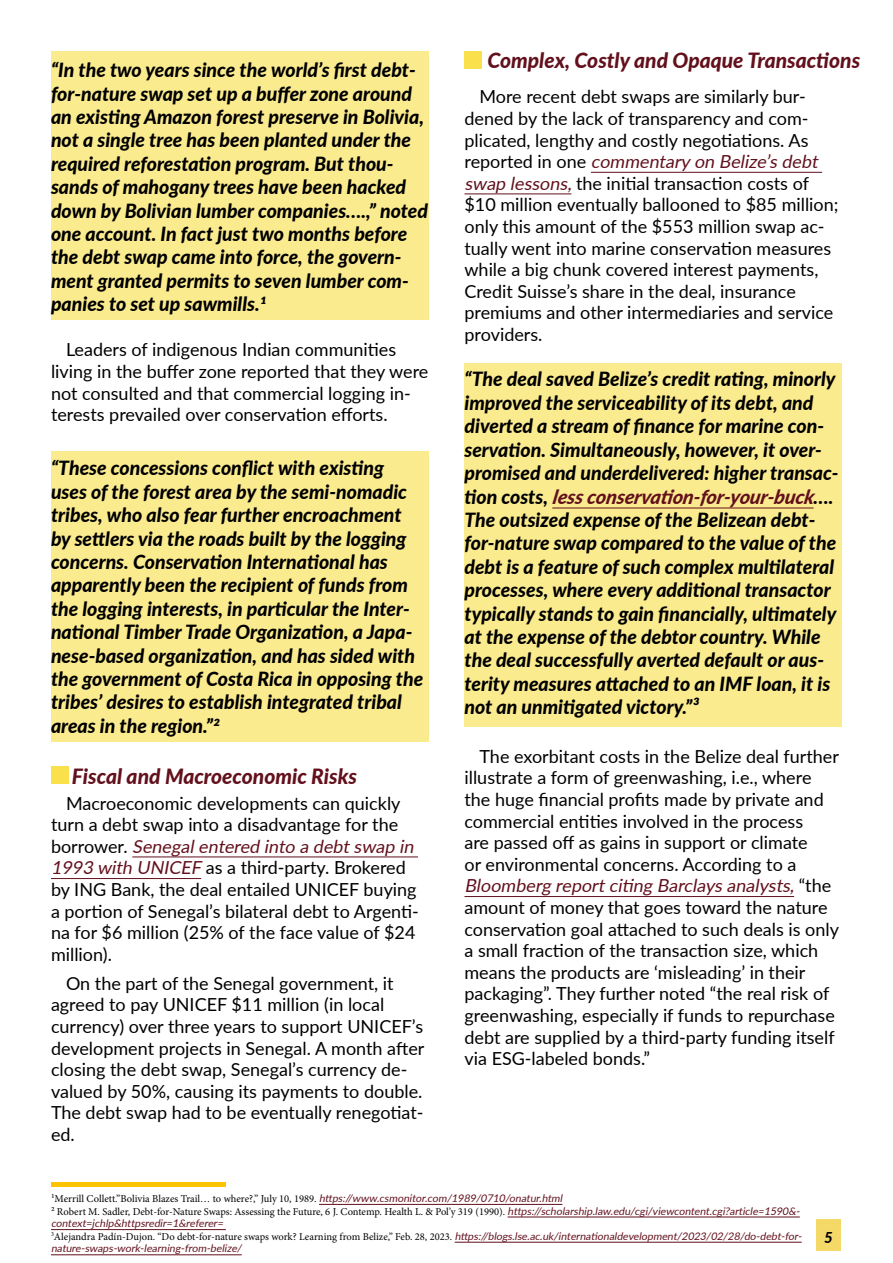
<style>
.page{position:relative;width:893px;height:1263px;background:#fff}
.page>*{position:absolute;margin:0;border:0;box-sizing:border-box;transform-origin:0 0}
.t1{font:italic 800 21px "Lato";color:#62101c}
.t2{font:italic 800 19.5px/23.4px "Lato";color:#000}
.t3{font:18px/21.6px "Lato";color:#000}
.t4{font:italic 800 15px "Lato";color:#000}
.t5{font:10.5px/12.6px "Minion Pro";color:#000}
.t6{font:italic 10.5px "Lato";color:#62101c}
.s1{font-style:italic;color:#62101c}
.s2{color:#62101c}
.s3{font-family:"Lato";font-style:italic;color:#62101c}
</style>
<div class="page">
<div style="left:816px;top:1219px;width:25px;height:31px;background:#f4d969"></div>
<div style="left:51px;top:51px;width:377px;height:269px;background:#fbeb8f"></div>
<div style="left:51px;top:451px;width:377px;height:291px;background:#fbeb8f"></div>
<hr style="left:132px;top:856px;width:286px;height:1px;background:#62101c">
<hr style="left:51px;top:878px;width:150px;height:1px;background:#62101c">
<hr style="left:591px;top:172px;width:231px;height:1px;background:#62101c">
<hr style="left:464px;top:193px;width:107px;height:1px;background:#62101c">
<hr style="left:464px;top:896px;width:330px;height:1px;background:#62101c">
<div style="left:464px;top:51px;width:18px;height:18px;background:#fae04b"></div>
<div style="left:51px;top:766px;width:18px;height:18px;background:#fae04b"></div>
<div style="left:464px;top:363px;width:378px;height:364px;background:#fbeb8f"></div>
<hr style="left:552px;top:507px;width:262px;height:1px;background:#62101c">
<hr style="left:319px;top:1204px;width:243px;height:1px;background:#62101c">
<hr style="left:508px;top:1217px;width:292px;height:1px;background:#62101c">
<hr style="left:51px;top:1229px;width:175px;height:1px;background:#62101c">
<hr style="left:455px;top:1242px;width:347px;height:1px;background:#62101c">
<hr style="left:51px;top:1254px;width:191px;height:1px;background:#62101c">
<hr style="left:51px;top:1182px;width:175px;height:4px;background:#fdc200">
<p class="t2" style="left:51px;top:58px;width:379px">“In the two years since the world’s first debt&shy;for-nature swap set up a buffer zone around an existing Amazon forest preserve in Bolivia, not a single tree has been planted under the required reforestation program. But thou&shy;sands of mahogany trees have been hacked down by Bolivian lumber companies….,” noted one account. In fact just two months before the debt swap came into force, the govern&shy;ment granted permits to seven lumber com&shy;panies to set up sawmills.1</p>
<p class="t3" style="left:51px;top:338px;width:379px;text-indent:15px">Leaders of indigenous Indian communities living in the buffer zone reported that they were not consulted and that commercial logging in&shy;terests prevailed over conservation efforts.</p>
<p class="t2" style="left:51px;top:456px;width:374px">“These concessions conflict with existing uses of the forest area by the semi-nomadic tribes, who also fear further encroachment by settlers via the roads built by the logging concerns. Conservation International has apparently been the recipient of funds from the logging interests, in particular the Inter&shy;national Timber Trade Organization, a Japa&shy;nese-based organization, and has sided with the government of Costa Rica in opposing the tribes’ desires to establish integrated tribal areas in the region.”2</p>
<p class="t1" style="left:72px;top:760px;width:287px">Fiscal and Macroeconomic Risks</p>
<p class="t3" style="left:51px;top:791px;width:369px;text-indent:15px">Macroeconomic developments can quickly turn a debt swap into a disadvantage for the<br>b o r ro w e r. <span class="s1">Senegalentered into a debtswap in 1993 with UNICEF</span> as a third-party. Brokered by ING Bank, the deal entailed UNICEF buying a portion of Senegal’s bilateral debt to Argenti&shy;na for $6 million (25% of the face value of $24 million).</p>
<p class="t3" style="left:51px;top:972px;width:375px;text-indent:15px">On the part of the Senegal government, it agreed to pay UNICEF $11 million (in local currency) over three years to support UNICEF’s development projects in Senegal. A month after closing the debt swap, Senegal’s currency de&shy;valued by 50%, causing its payments to double.<br>The debt swap had to be eventually renegotiat&shy;ed.</p>
<p class="t1" style="left:488px;top:45px;width:374px">Complex, Costly and Opaque Transactions</p>
<p class="t3" style="left:464px;top:85px;width:376px;text-indent:15px">More recent debt swaps are similarly bur&shy;dened by the lack of transparency and com&shy;plicated, lengthy and costly negotiations. As<br>re p o rte d i n o n e <span class="s1">commentary on Belize’sdebt swap lessons,</span>the initial transaction costs of $10 million eventually ballooned to $85 million; only this amount of the $553 million swap ac&shy;tually went into marine conservation measures while a big chunk covered interest payments, Credit Suisse’s share in the deal, insurance premiums and other intermediaries and service providers.</p>
<p class="t2" style="left:464px;top:367px;width:375px">“The deal saved Belize’s credit rating, minorly improved the serviceability of its debt, and diverted a stream of finance for marine con&shy;servation. Simultaneously, however, it over&shy;promised and underdelivered: higher transac&shy;ti o n c o s t s , <span class="s2">lessconservation-for-your-buck</span>… .<br>The outsized expense of the Belizean debt&shy;for-nature swap compared to the value of the debt is a feature of such complex multilateral processes, where every additional transactor typically stands to gain financially, ultimately at the expense of the debtor country. While the deal successfully averted default or aus&shy;terity measures attached to an IMF loan, it is not an unmitigated victory.”³</p>
<p class="t3" style="left:464px;top:745px;width:376px;text-indent:15px">The exorbitant costs in the Belize deal further illustrate a form of greenwashing, i.e., where the huge financial profits made by private and commercial entities involved in the process<br>are passed off as gains in support or climate<br>or environmental concerns. According to a <span class="s1">Bloomberg reportciting Barclaysanalysts,</span>“ t h e amount of money that goes toward the nature conservation goal attached to such deals is only a small fraction of the transaction size, which means the products are ‘misleading’ in their packaging”. They further noted “the real risk of greenwashing, especially if funds to repurchase debt are supplied by a third-party funding itself via ESG-labeled bonds.”</p>
<p class="t5" style="left:51px;top:1192px;width:753px">1Merrill Collett.”Bolivia Blazes Trail… to where?,” July 10, 1989. <span class="s3">https://www.csmonitor.com/1989/0710/onatur.html<br></span>2 Robert M. Sadler, Debt-for-Nature Swaps: Assessing the Future, 6 J. Contemp. Health L. &amp; Pol’y 319 (1990). <span class="s3">https://scholarship.law.edu/cgi/viewcontent.cgi?article=1590&amp;-</span></p>
<p class="t6" style="left:51px;top:1216px;width:176px">context=jchlp&amp;httpsredir=1&amp;referer=</p>
<p class="t5" style="left:51px;top:1230px;width:755px"><sup>3</sup>Alejandra Padín-Dujon. “Do debt-for-nature swaps work? Learning from B elize,” Feb. 28, 2023. <span class="s3">https://blogs.lse.ac.uk/internationaldevelopment/2023/02/28/do-debt-for-</span></p>
<p class="t6" style="left:51px;top:1241px;width:195px">nature-swaps-work-learning-from-belize/</p>
<p class="t4" style="left:824px;top:1226px;width:10px">5</p>
</div>
